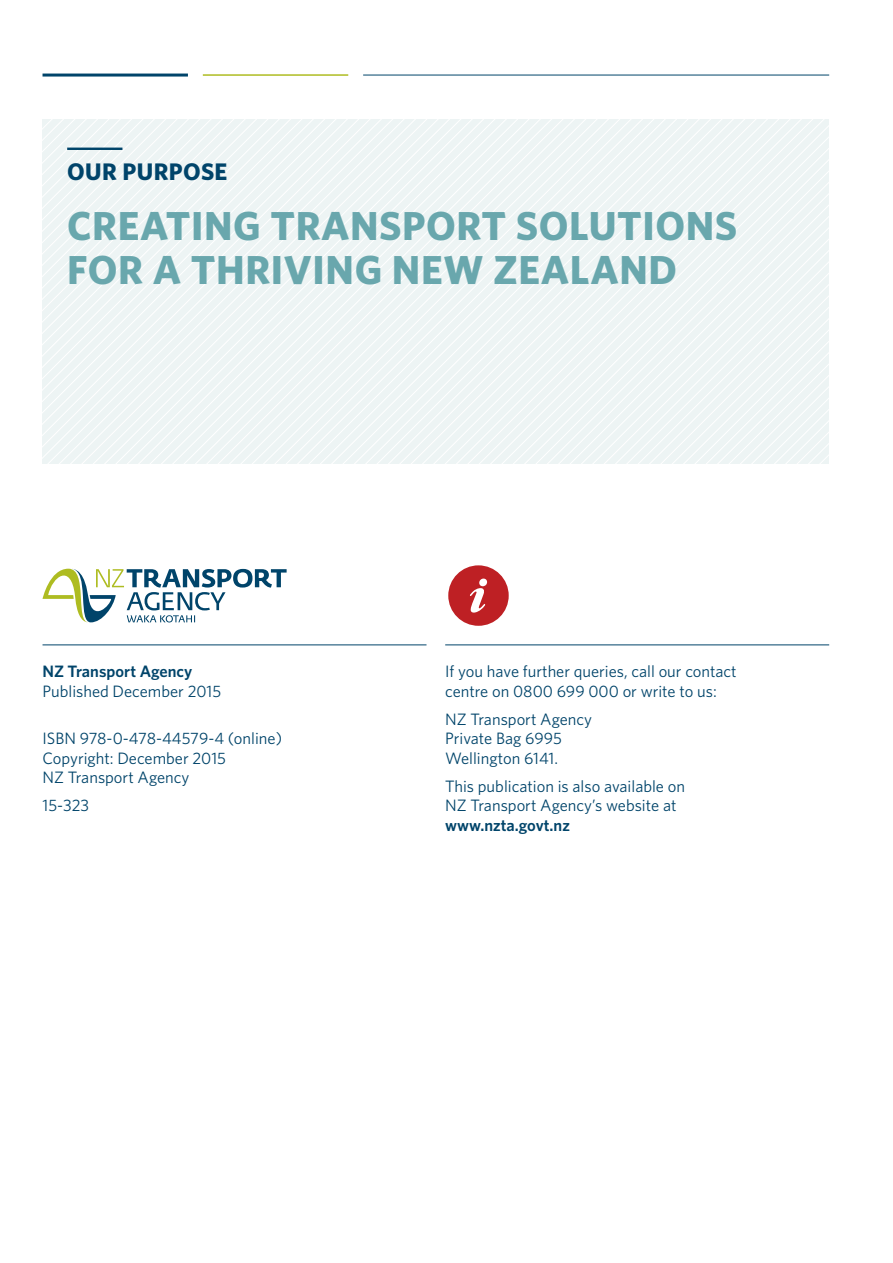
<style>
.page{position:relative;width:893px;height:1263px;background:#fff}
.page>*{position:absolute;margin:0;border:0;box-sizing:border-box;transform-origin:0 0}
.t1{font:700 40.5px/43.5px "Whitney";letter-spacing:.015em;color:#69a7ad}
.t2{font:700 24px "Whitney";letter-spacing:.015em;color:#00446a}
.t3{font:16.5px/19.5px "Whitney";color:#00446a}
.t4{font:600 16.5px "Whitney";color:#00446a}
</style>
<div class="page">
<div style="left:448px;top:565px;width:61px;height:61px;background:#be2024;border-radius:50%"></div>
<svg style="left:470px;top:578px;width:17px;height:35px"></svg>
<svg style="left:43px;top:568px;width:244px;height:55px"></svg>
<hr style="left:43px;top:644px;width:383px;height:1px;background:#00446a">
<hr style="left:445px;top:644px;width:384px;height:1px;background:#00446a">
<hr style="left:43px;top:74px;width:145px;height:3px;background:#00446a">
<hr style="left:363px;top:75px;width:466px;height:1px;background:#00446a">
<hr style="left:203px;top:74px;width:145px;height:2px;background:#aebc21">
<svg style="left:241px;top:119px;width:12px;height:344px"></svg>
<svg style="left:264px;top:119px;width:12px;height:344px"></svg>
<svg style="left:287px;top:119px;width:11px;height:344px"></svg>
<svg style="left:298px;top:119px;width:12px;height:344px"></svg>
<svg style="left:310px;top:119px;width:11px;height:344px"></svg>
<svg style="left:321px;top:119px;width:11px;height:344px"></svg>
<svg style="left:332px;top:119px;width:12px;height:344px"></svg>
<svg style="left:344px;top:119px;width:11px;height:344px"></svg>
<svg style="left:355px;top:119px;width:11px;height:344px"></svg>
<svg style="left:366px;top:119px;width:12px;height:344px"></svg>
<svg style="left:378px;top:119px;width:11px;height:344px"></svg>
<svg style="left:389px;top:119px;width:11px;height:344px"></svg>
<svg style="left:400px;top:119px;width:12px;height:344px"></svg>
<svg style="left:412px;top:119px;width:11px;height:344px"></svg>
<svg style="left:423px;top:119px;width:11px;height:344px"></svg>
<svg style="left:434px;top:119px;width:12px;height:344px"></svg>
<svg style="left:446px;top:119px;width:238px;height:344px"></svg>
<svg style="left:684px;top:119px;width:145px;height:344px"></svg>
<hr style="left:67px;top:148px;width:55px;height:2px;background:#00446a">
<h2 class="t2" style="left:67px;top:155px;width:162px">OUR PURPOSE</h2>
<h1 class="t1" style="left:67px;top:203px;width:672px">CREATING TRANSPORT SOLUTIONS<br>FOR A THRIVING NEW ZEALAND</h1>
<p class="t4" style="left:43px;top:660px;width:151px">NZ Transport Agency</p>
<p class="t3" style="left:43px;top:681px;width:180px">Published December 2015</p>
<p class="t3" style="left:43px;top:728px;width:241px">ISBN 978-0-478-44579-4 (online)<br>Copyright: December 2015<br>NZ Transport Agency</p>
<p class="t3" style="left:43px;top:795px;width:48px">15-323</p>
<p class="t3" style="left:445px;top:661px;width:293px">If you have further queries, call our contact centre on 0800 699 000 or write to us:</p>
<p class="t3" style="left:445px;top:709px;width:148px">NZ Transport Agency<br>Private Bag 6995<br>Wellington 6141.</p>
<p class="t3" style="left:445px;top:776px;width:241px">This publication is also available on<br>NZ Transport Agency’s website at</p>
<p class="t4" style="left:445px;top:814px;width:126px">www.nzta.govt.nz</p>
</div>
